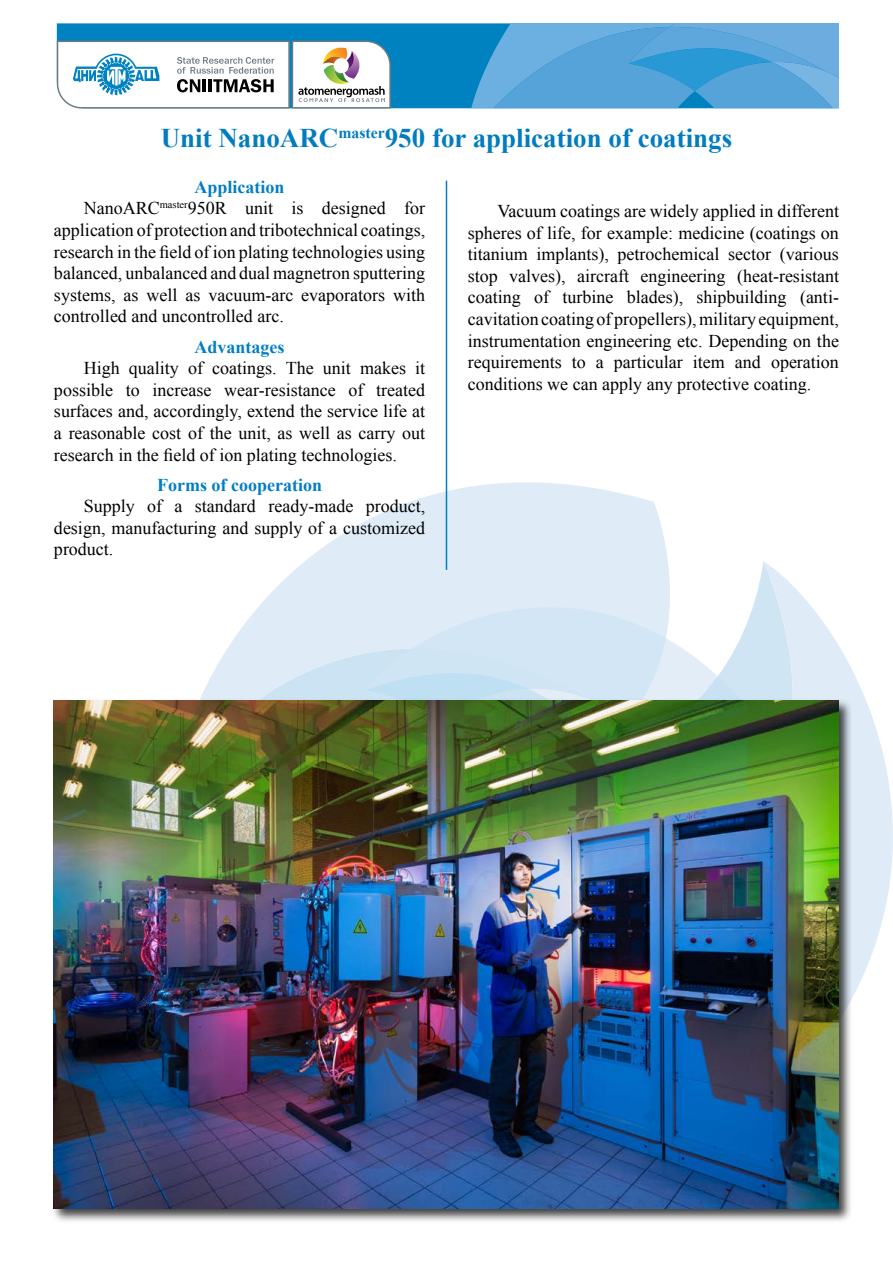
<style>
.page{position:relative;width:893px;height:1263px;background:#fff}
.page>*{position:absolute;margin:0;border:0;box-sizing:border-box;transform-origin:0 0}
.t1{font:700 27px "Times New Roman";color:#007cbf}
.t2{font:18px/21.6px "Times New Roman";color:#000;text-align:justify}
.t3{font:700 18px "Times New Roman";color:#007ec1}
</style>
<div class="page">
<svg style="left:852px;top:680px;width:41px;height:318px;fill:#dfecf7"></svg>
<svg style="left:759px;top:561px;width:98px;height:395px;fill:#dfecf7"></svg>
<svg style="left:284px;top:482px;width:386px;height:102px;fill:#dfecf7"></svg>
<svg style="left:201px;top:580px;width:388px;height:118px;fill:#dfecf7"></svg>
<svg style="left:324px;top:584px;width:460px;height:114px;background:#daeaf6"></svg>
<div style="left:57px;top:23px;width:414px;height:85px;background:#0082c0"></div>
<svg style="left:471px;top:23px;width:368px;height:85px;background:#55a4da"></svg>
<svg style="left:57px;top:41px;width:334px;height:67px"></svg>
<hr style="left:446px;top:181px;width:1px;height:389px;background:#007cbf">
<div style="left:51px;top:698px;width:801px;height:525px;background:#000;opacity:.75"></div>
<img style="left:53px;top:701px;width:785px;height:508px">
<h1 class="t1" style="left:161px;top:119px;width:573px">Unit NanoARC<sup>master</sup>950 for application of coatings</h1>
<p class="t3" style="left:195px;top:174px;width:92px">Application</p>
<p class="t2" style="left:84px;top:197px;width:343px">NanoARC<sup>master</sup>950R unit is designed for</p>
<p class="t2" style="left:54px;top:219px;width:373px">application of protection and tribotechnical coatings,</p>
<p class="t2" style="left:54px;top:240px;width:373px">research in the field of ion plating technologies using</p>
<p class="t2" style="left:54px;top:262px;width:373px">balanced, unbalanced and dual magnetron sputtering</p>
<p class="t2" style="left:54px;top:284px;width:373px">systems, as well as vacuum-arc evaporators with</p>
<p class="t2" style="left:54px;top:305px;width:231px">controlled and uncontrolled arc.</p>
<p class="t3" style="left:195px;top:334px;width:91px">Advantages</p>
<p class="t2" style="left:54px;top:357px;width:373px;text-indent:30px">High quality of coatings. The unit makes it possible to increase wear-resistance of treated surfaces and, accordingly, extend the service life at a reasonable cost of the unit, as well as carry out research in the field of ion plating technologies.</p>
<p class="t3" style="left:157px;top:472px;width:166px">Forms of cooperation</p>
<p class="t2" style="left:54px;top:495px;width:373px;text-indent:30px">Supply of a standard ready-made product, design, manufacturing and supply of a customized product.</p>
<p class="t2" style="left:468px;top:200px;width:373px;text-indent:30px">Vacuum coatings are widely applied in different spheres of life, for example: medicine (coatings on titanium implants), petrochemical sector (various stop valves), aircraft engineering (heat-resistant coating of turbine blades), shipbuilding (anti&shy;cavitation coating of propellers), military equipment, instrumentation engineering etc. Depending on the requirements to a particular item and operation conditions we can apply any protective coating.</p>
</div>
